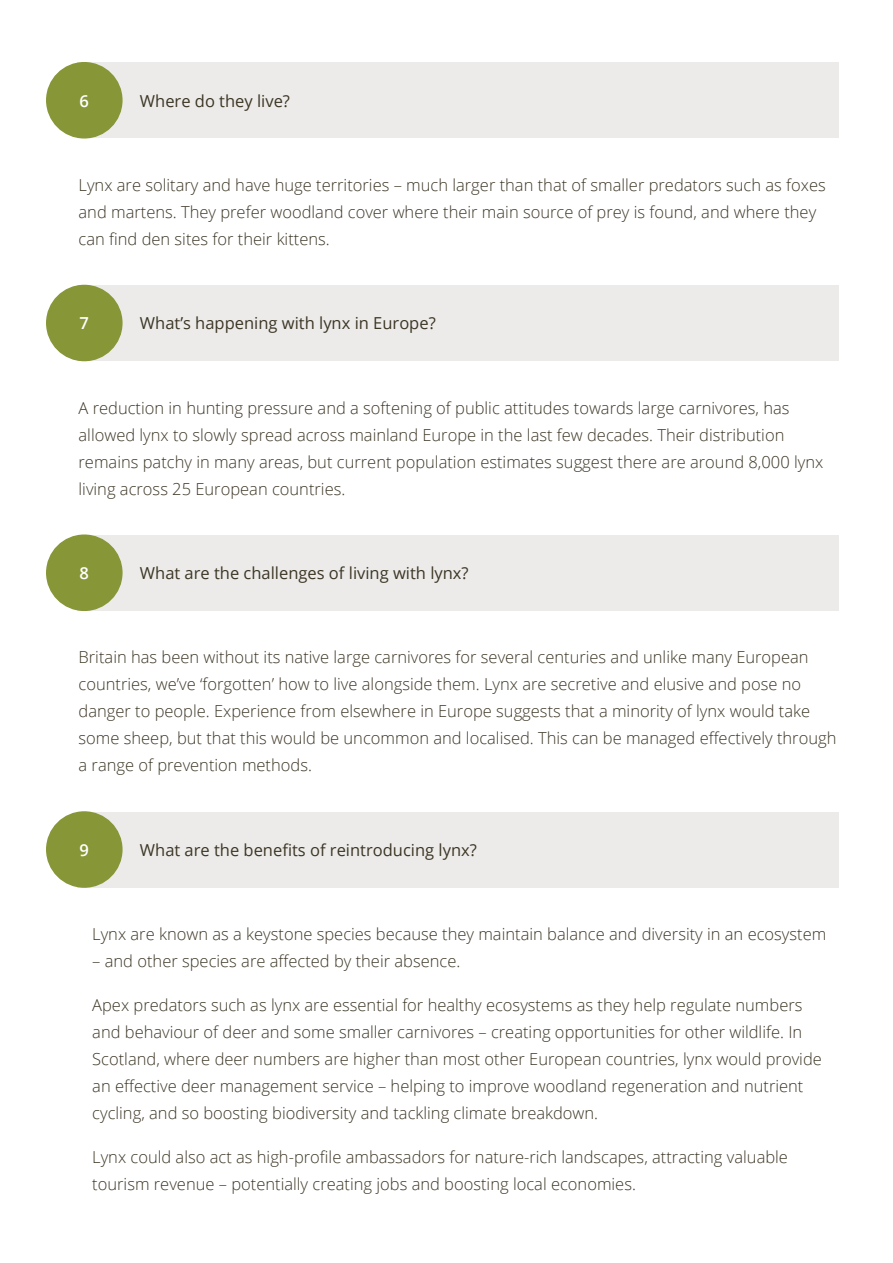
<style>
.page{position:relative;width:893px;height:1263px;background:#fff}
.page>*{position:absolute;margin:0;border:0;box-sizing:border-box;transform-origin:0 0}
.t1{font:300 16.5px/27px "Open Sans";color:#3c3625}
.t2{font:16.5px "Open Sans";color:#3c3625}
.t3{font:600 16.5px "Open Sans";color:#fff}
</style>
<div class="page">
<div style="left:78px;top:62px;width:761px;height:76px;background:#ecebe9"></div>
<div style="left:47px;top:63px;width:75px;height:75px;background:#879637;border-radius:50%"></div>
<div style="left:46px;top:62px;width:77px;height:77px;border:2px solid #879637;border-radius:50%"></div>
<div style="left:78px;top:285px;width:761px;height:76px;background:#ecebe9"></div>
<div style="left:47px;top:285px;width:75px;height:75px;background:#879637;border-radius:50%"></div>
<div style="left:46px;top:285px;width:77px;height:76px;border:2px solid #879637;border-radius:50%"></div>
<div style="left:78px;top:535px;width:761px;height:76px;background:#ecebe9"></div>
<div style="left:47px;top:535px;width:75px;height:75px;background:#879637;border-radius:50%"></div>
<div style="left:46px;top:534px;width:77px;height:77px;border:2px solid #879637;border-radius:50%"></div>
<div style="left:78px;top:812px;width:761px;height:75px;background:#ecebe9"></div>
<div style="left:47px;top:812px;width:75px;height:75px;background:#879637;border-radius:50%"></div>
<div style="left:46px;top:811px;width:77px;height:77px;border:2px solid #879637;border-radius:50%"></div>
<p class="t3" style="left:80px;top:89px;width:11px">6</p>
<p class="t2" style="left:140px;top:89px;width:152px">Where do they live?</p>
<p class="t1" style="left:79px;top:171px;width:749px">Lynx are solitary and have huge territories – much larger than that of smaller predators such as foxes and martens. They prefer woodland cover where their main source of prey is found, and where they can find den sites for their kittens.</p>
<p class="t3" style="left:80px;top:312px;width:11px">7</p>
<p class="t2" style="left:140px;top:312px;width:297px">What’s happening with lynx in Europe?</p>
<p class="t1" style="left:79px;top:394px;width:746px">A reduction in hunting pressure and a softening of public attitudes towards large carnivores, has allowed lynx to slowly spread across mainland Europe in the last few decades. Their distribution remains patchy in many areas, but current population estimates suggest there are around 8,000 lynx living across 25 European countries.</p>
<p class="t3" style="left:80px;top:562px;width:11px">8</p>
<p class="t2" style="left:140px;top:561px;width:330px">What are the challenges of living with lynx?</p>
<p class="t1" style="left:79px;top:643px;width:759px">Britain has been without its native large carnivores for several centuries and unlike many European countries, we’ve ‘forgotten’ how to live alongside them. Lynx are secretive and elusive and pose no danger to people. Experience from elsewhere in Europe suggests that a minority of lynx would take some sheep, but that this would be uncommon and localised. This can be managed effectively through a range of prevention methods.</p>
<p class="t3" style="left:80px;top:838px;width:11px">9</p>
<p class="t2" style="left:140px;top:838px;width:338px">What are the benefits of reintroducing lynx?</p>
<p class="t1" style="left:92px;top:920px;width:736px">Lynx are known as a keystone species because they maintain balance and diversity in an ecosystem</p>
<p class="t1" style="left:92px;top:947px;width:370px">– and other species are affected by their absence.</p>
<p class="t1" style="left:92px;top:991px;width:731px">Apex predators such as lynx are essential for healthy ecosystems as they help regulate numbers and behaviour of deer and some smaller carnivores – creating opportunities for other wildlife. In Scotland, where deer numbers are higher than most other European countries, lynx would provide an effective deer management service – helping to improve woodland regeneration and nutrient cycling, and so boosting biodiversity and tackling climate breakdown.</p>
<p class="t1" style="left:92px;top:1143px;width:697px">Lynx could also act as high-profile ambassadors for nature-rich landscapes, attracting valuable tourism revenue – potentially creating jobs and boosting local economies.</p>
</div>
